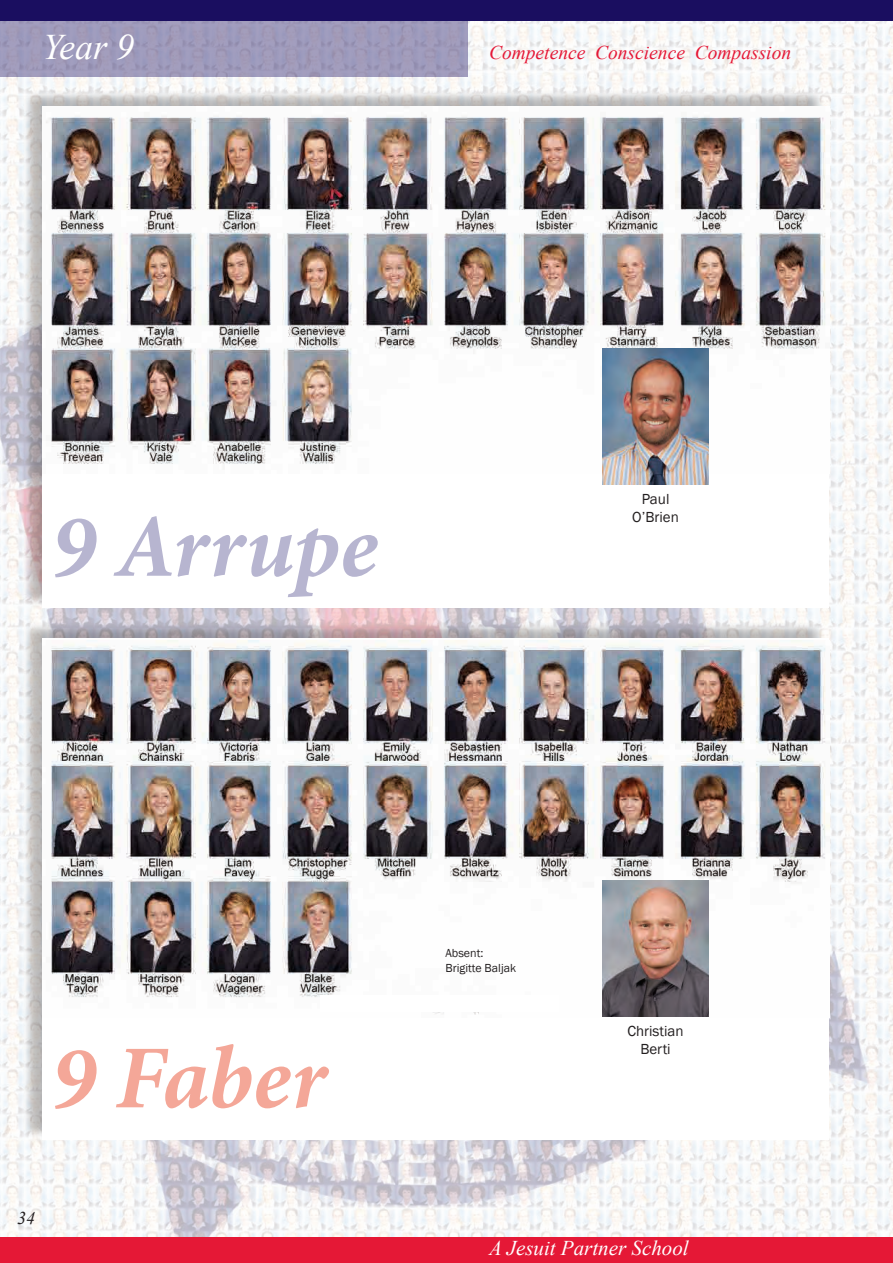
<style>
.page{position:relative;width:893px;height:1263px;background:#fff}
.page>*{position:absolute;margin:0;border:0;box-sizing:border-box;transform-origin:0 0}
.t1{font:italic 700 90px "Minion Pro";color:#b7b5d0}
.t2{font:italic 700 90px "Minion Pro";letter-spacing:-.01em;color:#f4a798}
.t3{font:italic 36px "Times New Roman";color:#fff}
.t4{font:italic 21px "Times New Roman";color:#fff}
.t5{font:italic 19.5px "Times New Roman";color:#e51836}
.t6{font:italic 18px "Times New Roman";color:#231f20}
.t7{font:15px "Franklin Gothic";color:#231f20}
.t8{font:12px "Franklin Gothic";color:#231f20}
</style>
<div class="page">
<img style="left:0;top:21px;width:893px;height:1216px">
<div style="left:0;top:1237px;width:893px;height:26px;background:#e51836"></div>
<div style="left:0;top:0;width:893px;height:21px;background:#1a0e60"></div>
<div style="left:0;top:21px;width:468px;height:56px;background:#9f9bbb"></div>
<div style="left:22px;top:90px;width:803px;height:518px;background:#231f20;opacity:.3"></div>
<div style="left:43px;top:106px;width:786px;height:502px;background:#fff"></div>
<img style="left:46px;top:106px;width:780px;height:358px">
<img style="left:602px;top:349px;width:107px;height:136px">
<div style="left:22px;top:621px;width:803px;height:518px;background:#231f20;opacity:.3"></div>
<div style="left:43px;top:638px;width:786px;height:502px;background:#fff"></div>
<img style="left:50px;top:640px;width:779px;height:377px">
<img style="left:602px;top:880px;width:107px;height:136px">
<div style="left:320px;top:995px;width:238px;height:16px;background:#fff"></div>
<p class="t3" style="left:43px;top:22px;width:93px">Year 9</p>
<p class="t5" style="left:489px;top:39px;width:304px">Competence Conscience Compassion</p>
<p class="t1" style="left:51px;top:483px;width:328px">9 Arrupe</p>
<p class="t7" style="left:642px;top:489px;width:29px">Paul</p>
<p class="t7" style="left:632px;top:507px;width:48px">O’Brien</p>
<p class="t2" style="left:51px;top:1014px;width:277px">9 Faber</p>
<p class="t6" style="left:17px;top:1206px;width:19px">34</p>
<p class="t8" style="left:446px;top:945px;width:39px">Absent:</p>
<p class="t8" style="left:446px;top:960px;width:72px">Brigitte Baljak</p>
<p class="t7" style="left:627px;top:1022px;width:58px">Christian</p>
<p class="t7" style="left:640px;top:1040px;width:32px">Berti</p>
<p class="t4" style="left:489px;top:1234px;width:201px">A Jesuit Partner School</p>
</div>
